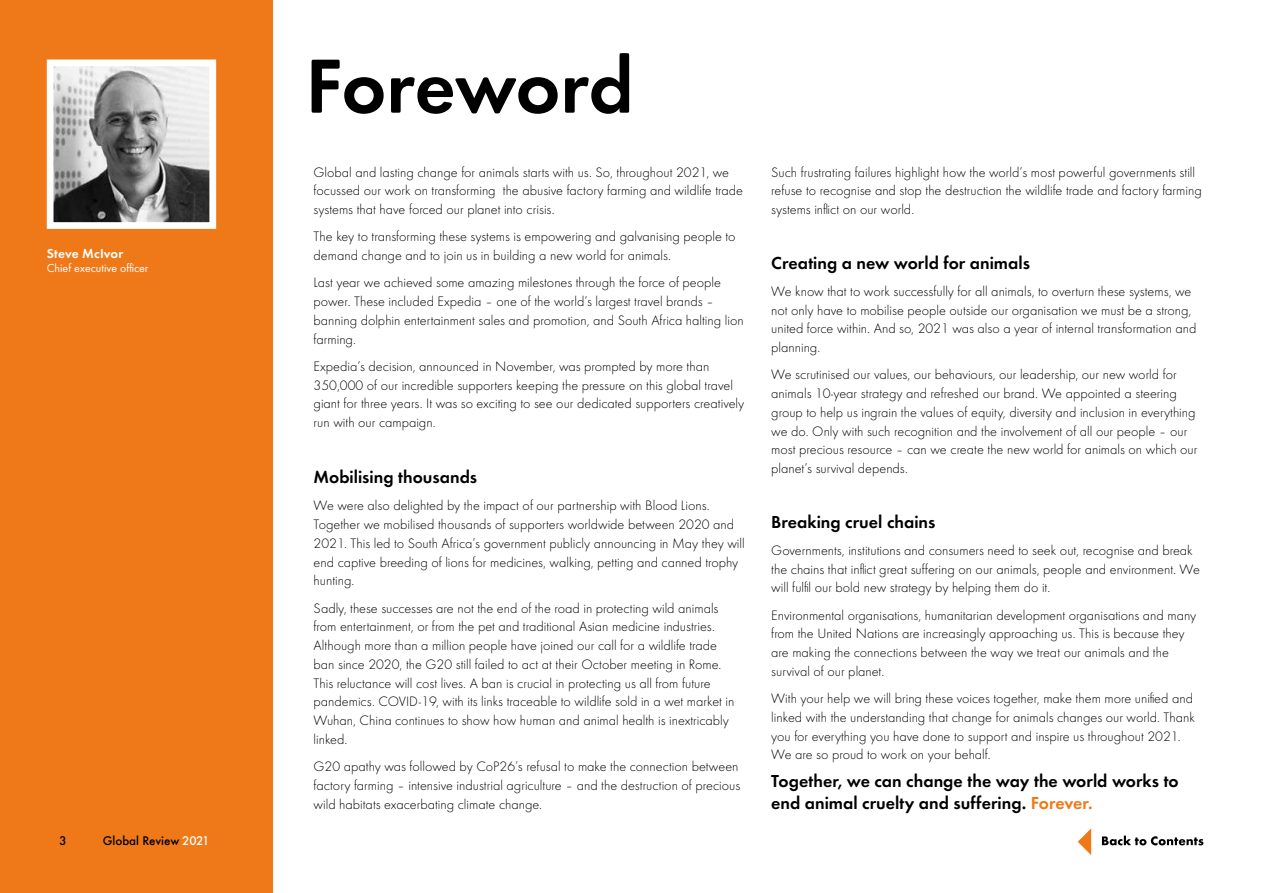
<style>
.page{position:relative;width:1263px;height:893px;background:#fff}
.page>*{position:absolute;margin:0;border:0;box-sizing:border-box;transform-origin:0 0}
.t1{font:600 79.5px "Futura Round";letter-spacing:-.005em;color:#000}
.t2{font:600 18px/22.5px "Futura Round";color:#000}
.t3{font:300 14.25px/18.8px "Futura Round";color:#000}
.t4{font:600 13.5px "Futura Round";letter-spacing:.01em;color:#fff}
.t5{font:500 13.2px "Futura Round";color:#000}
.t6{font:12px "Futura Round";color:#fff}
.s1{color:#fff}
.s2{color:#ef7918}
</style>
<div class="page">
<div style="left:0;top:0;width:272px;height:893px;background:#ef7918"></div>
<img style="left:55px;top:68px;width:153px;height:153px">
<div style="left:47px;top:60px;width:169px;height:169px;border:7px solid #fff"></div>
<svg style="left:1102px;top:836px;width:101px;height:9px"></svg>
<svg style="left:1078px;top:828px;width:13px;height:27px"></svg>
<p class="t4" style="left:47px;top:243px;width:78px">Steve McIvor</p>
<p class="t6" style="left:47px;top:260px;width:103px">Chief executive officer</p>
<p class="t5" style="left:60px;top:831px;width:9px">3</p>
<p class="t5" style="left:103px;top:831px;width:107px">Global Review <span class="s1">2021</span></p>
<h1 class="t1" style="left:305px;top:27px;width:330px">Foreword</h1>
<p class="t3" style="left:314px;top:162px;width:431px">Global and lasting change for animals starts with us. So, throughout 2021, we focussed our work on transforming the abusive factory farming and wildlife trade systems that have forced our planet into crisis.</p>
<p class="t3" style="left:314px;top:227px;width:423px">The key to transforming these systems is empowering and galvanising people to demand change and to join us in building a new world for animals.</p>
<p class="t3" style="left:314px;top:273px;width:432px">Last year we achieved some amazing milestones through the force of people power. These included Expedia – one of the world’s largest travel brands – banning dolphin entertainment sales and promotion, and South Africa halting lion farming.</p>
<p class="t3" style="left:314px;top:356px;width:432px">Expedia’s decision, announced in November, was prompted by more than 350,000 of our incredible supporters keeping the pressure on this global travel giant for three years. It was so exciting to see our dedicated supporters creatively run with our campaign.</p>
<p class="t2" style="left:314px;top:464px;width:165px">Mobilising thousands</p>
<p class="t3" style="left:314px;top:496px;width:433px">We were also delighted by the impact of our partnership with Blood Lions.<br>Together we mobilised thousands of supporters worldwide between 2020 and 2021. This led to South Africa’s government publicly announcing in May they will end captive breeding of lions for medicines, walking, petting and canned trophy hunting.</p>
<p class="t3" style="left:314px;top:598px;width:422px">Sadly, these successes are not the end of the road in protecting wild animals from entertainment, or from the pet and traditional Asian medicine industries.<br>Although more than a million people have joined our call for a wildlife trade ban since 2020, the G20 still failed to act at their October meeting in Rome.<br>This reluctance will cost lives. A ban is crucial in protecting us all from future pandemics. COVID-19, with its links traceable to wildlife sold in a wet market in Wuhan, China continues to show how human and animal health is inextricably linked.</p>
<p class="t3" style="left:314px;top:757px;width:428px">G20 apathy was followed by CoP26’s refusal to make the connection between factory farming – intensive industrial agriculture – and the destruction of precious wild habitats exacerbating climate change.</p>
<p class="t3" style="left:771px;top:162px;width:432px">Such frustrating failures highlight how the world’s most powerful governments still refuse to recognise and stop the destruction the wildlife trade and factory farming systems inflict on our world.</p>
<p class="t2" style="left:771px;top:250px;width:260px">Creating a new world for animals</p>
<p class="t3" style="left:771px;top:281px;width:427px">We know that to work successfully for all animals, to overturn these systems, we not only have to mobilise people outside our organisation we must be a strong, united force within. And so, 2021 was also a year of internal transformation and planning.</p>
<p class="t3" style="left:771px;top:365px;width:428px">We scrutinised our values, our behaviours, our leadership, our new world for animals 10-year strategy and refreshed our brand. We appointed a steering group to help us ingrain the values of equity, diversity and inclusion in everything we do. Only with such recognition and the involvement of all our people – our most precious resource – can we create the new world for animals on which our planet’s survival depends.</p>
<p class="t2" style="left:771px;top:509px;width:166px">Breaking cruel chains</p>
<p class="t3" style="left:771px;top:540px;width:430px">Governments, institutions and consumers need to seek out, recognise and break the chains that inflict great suffering on our animals, people and environment. We will fulfil our bold new strategy by helping them do it.</p>
<p class="t3" style="left:771px;top:605px;width:426px">Environmental organisations, humanitarian development organisations and many from the United Nations are increasingly approaching us. This is because they are making the connections between the way we treat our animals and the survival of our planet.</p>
<p class="t3" style="left:771px;top:689px;width:425px">With your help we will bring these voices together, make them more unified and linked with the understanding that change for animals changes our world. Thank you for everything you have done to support and inspire us throughout 2021.<br>We are so proud to work on your behalf.</p>
<p class="t2" style="left:771px;top:768px;width:409px">Together, we can change the way the world works to end animal cruelty and suffering. <span class="s2">Forever.</span></p>
</div>
